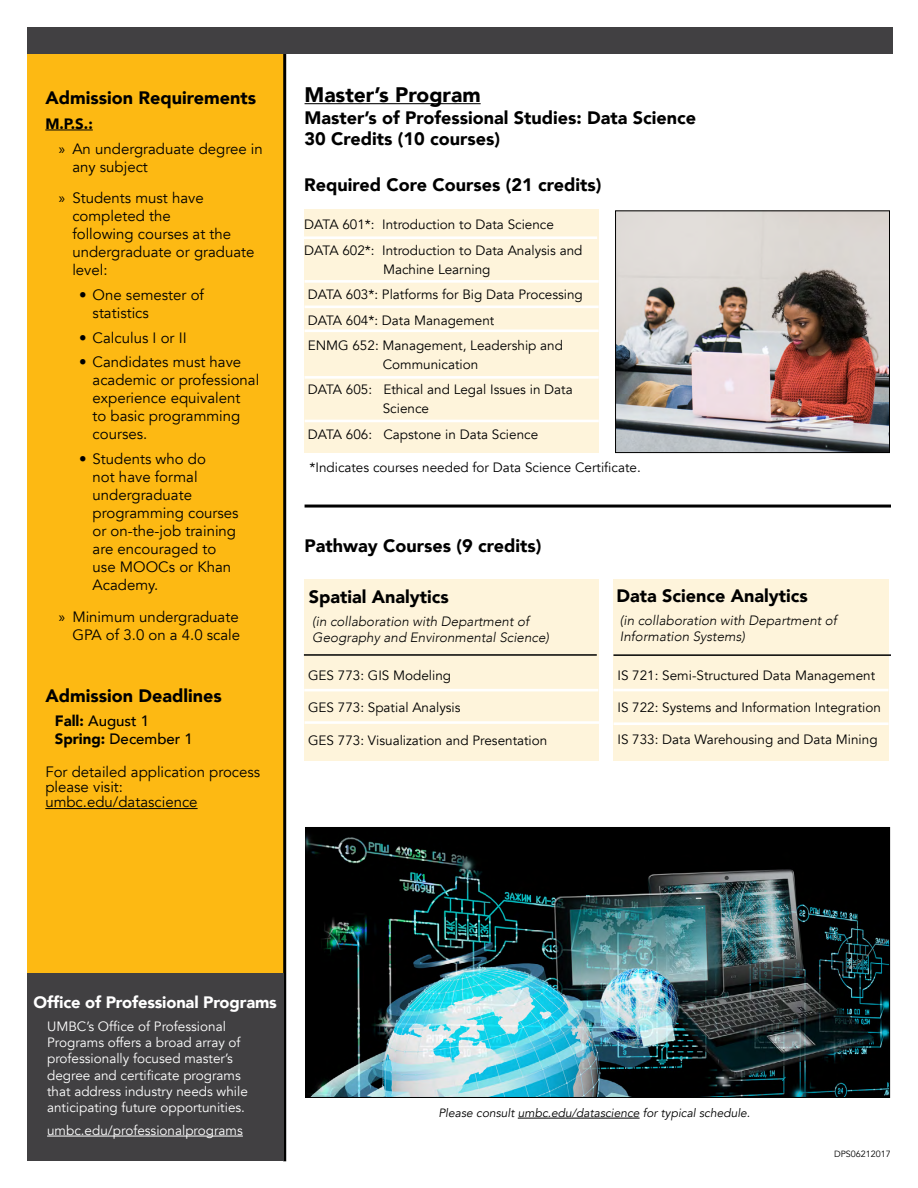
<style>
.page{position:relative;width:918px;height:1188px;background:#fff}
.page>*{position:absolute;margin:0;border:0;box-sizing:border-box;transform-origin:0 0}
.t1{font:900 21px "Avenir";color:#000}
.t2{font:900 18px/21.6px "Avenir";color:#000}
.t3{font:900 16.5px "Avenir";letter-spacing:-.01em;color:#fff}
.t4{font:15px/18px "Avenir";color:#000}
.t5{font:500 15px/18px "Avenir";color:#000}
.t6{font:15px "Avenir";color:#000101}
.t7{font:13.5px/25.5px "Avenir";color:#000}
.t8{font:13.5px/16.2px "Avenir";color:#fff}
.t9{font:italic 300 13.5px/16.2px "Avenir";color:#000}
.t10{font:italic 12px "Avenir";color:#000}
.t11{font:9px "Avenir";color:#000}
.s1{font-weight:900}
.s2{font-family:"Myriad Pro"}
.s3{color:#000101}
</style>
<div class="page">
<div style="left:27px;top:27px;width:258px;height:1134px;background:#fdb913"></div>
<hr style="left:283px;top:27px;width:3px;height:1134px;background:#000">
<hr style="left:45px;top:130px;width:48px;height:1px;background:#000">
<hr style="left:45px;top:808px;width:153px;height:1px;background:#000101">
<div style="left:27px;top:974px;width:256px;height:187px;background:#414042"></div>
<hr style="left:47px;top:1136px;width:196px;height:1px;background:#fff">
<div style="left:27px;top:27px;width:866px;height:27px;background:#414042"></div>
<hr style="left:305px;top:103px;width:176px;height:1px;background:#000">
<div style="left:613px;top:579px;width:275px;height:181px;background:#fef4db"></div>
<div style="left:305px;top:210px;width:294px;height:243px;background:#fef4db"></div>
<div style="left:305px;top:579px;width:294px;height:181px;background:#fef4db"></div>
<hr style="left:303px;top:236px;width:294px;height:3px;background:#fff">
<hr style="left:305px;top:280px;width:294px;height:3px;background:#fff">
<hr style="left:305px;top:306px;width:294px;height:2px;background:#fff">
<hr style="left:305px;top:376px;width:294px;height:3px;background:#fff">
<hr style="left:305px;top:329px;width:294px;height:3px;background:#fff">
<hr style="left:305px;top:721px;width:295px;height:3px;background:#fff">
<hr style="left:518px;top:1118px;width:122px;height:1px;background:#000101">
<hr style="left:304px;top:689px;width:294px;height:2px;background:#fff">
<hr style="left:613px;top:689px;width:275px;height:2px;background:#fff">
<img style="left:617px;top:212px;width:271px;height:239px">
<div style="left:615px;top:210px;width:275px;height:243px;border:1px solid #000"></div>
<img style="left:307px;top:829px;width:581px;height:267px">
<div style="left:305px;top:827px;width:585px;height:271px;border:1px solid #000"></div>
<hr style="left:614px;top:722px;width:275px;height:3px;background:#fff">
<hr style="left:305px;top:505px;width:586px;height:3px;background:#000">
<hr style="left:305px;top:420px;width:294px;height:2px;background:#fff">
<hr style="left:304px;top:654px;width:293px;height:2px;background:#000101">
<hr style="left:613px;top:654px;width:278px;height:2px;background:#000101">
<h2 class="t2" style="left:45px;top:87px;width:212px">Admission Requirements</h2>
<p class="t4" style="left:59px;top:112px;width:206px;line-height:24.8px;text-indent:-13px"><span class="s1">M.P.S.:<br></span><span class="s2">»</span> An undergraduate degree in</p>
<p class="t4" style="left:59px;top:151px;width:146px;line-height:31.5px;text-indent:14px">any subject<br><span class="s2">»</span> Students must have</p>
<p class="t4" style="left:72px;top:207px;width:184px">completed the<br>following courses at the undergraduate or graduate level:</p>
<p class="t4" style="left:93px;top:286px;width:113px;text-indent:-14px">• One semester of statistics</p>
<p class="t4" style="left:79px;top:329px;width:109px">• Calculus I or II</p>
<p class="t4" style="left:93px;top:353px;width:168px;text-indent:-14px">• Candidates must have academic or professional experience equivalent<br>to basic programming courses.</p>
<p class="t4" style="left:93px;top:450px;width:148px;text-indent:-14px">• Students who do<br>not have formal undergraduate programming courses or on-the-job training are encouraged to use MOOCs or Khan<br>Academy.</p>
<p class="t4" style="left:59px;top:608px;width:183px;text-align:right"><span class="s2">»</span> Minimum undergraduate<br>GPA of 3.0 on a 4.0 scale</p>
<h2 class="t2" style="left:45px;top:684px;width:178px">Admission Deadlines</h2>
<p class="t5" style="left:55px;top:711px;width:140px"><span class="s1">Fall:</span> August 1<br><span class="s1">Spring:</span> December 1</p>
<p class="t4" style="left:45px;top:765px;width:216px;line-height:15px">For detailed application process please visit:</p>
<p class="t6" style="left:45px;top:793px;width:154px">umbc.edu/datascience</p>
<h1 class="t1" style="left:305px;top:77px;width:178px">Master’s Program</h1>
<h2 class="t2" style="left:305px;top:106px;width:393px">Master’s of Professional Studies: Data Science<br>30 Credits (10 courses)</h2>
<h2 class="t2" style="left:304px;top:173px;width:299px">Required Core Courses (21 credits)</h2>
<p class="t7" style="left:304px;top:212px;width:280px">DATA 601*: Introduction to Data Science<br>DATA 602*: Introduction to Data Analysis and</p>
<p class="t7" style="left:308px;top:256px;width:277px;text-indent:75px">Machine Learning<br>DATA 603*: Platforms for Big Data Processing<br>DATA 604*: Data Management<br>ENMG 652: Management, Leadership and</p>
<p class="t7" style="left:308px;top:352px;width:267px;text-indent:75px">Communication<br>DATA 605: Ethical and Legal Issues in Data</p>
<p class="t7" style="left:308px;top:396px;width:232px;text-indent:75px">Science<br>DATA 606: Capstone in Data Science</p>
<p class="t7" style="left:309px;top:455px;width:333px">*Indicates courses needed for Data Science Certificate.</p>
<h2 class="t2" style="left:305px;top:534px;width:238px">Pathway Courses (9 credits)</h2>
<h2 class="t2" style="left:309px;top:585px;width:142px">Spatial Analytics</h2>
<p class="t9" style="left:312px;top:613px;width:238px">(in collaboration with Department of<br>Geography and Environmental Science)</p>
<p class="t7" style="left:308px;top:663px;width:145px">GES 773: GIS Modeling</p>
<p class="t7" style="left:308px;top:695px;width:154px">GES 773: Spatial Analysis</p>
<p class="t7" style="left:308px;top:728px;width:241px">GES 773: Visualization and Presentation</p>
<h2 class="t2" style="left:616px;top:585px;width:193px">Data Science Analytics</h2>
<p class="t9" style="left:620px;top:612px;width:218px">(in collaboration with Department of<br>Information Systems)</p>
<p class="t7" style="left:617px;top:663px;width:259px">IS 721: Semi-Structured Data Management</p>
<p class="t7" style="left:617px;top:695px;width:265px">IS 722: Systems and Information Integration</p>
<p class="t7" style="left:617px;top:727px;width:262px">IS 733: Data Warehousing and Data Mining</p>
<p class="t3" style="left:34px;top:988px;width:245px">Office of Professional Programs</p>
<p class="t8" style="left:47px;top:1019px;width:202px">UMBC’s Office of Professional Programs offers a broad array of professionally focused master’s degree and certificate programs that address industry needs while anticipating future opportunities.</p>
<p class="t8" style="left:47px;top:1123px;width:197px">umbc.edu/professionalprograms</p>
<p class="t10" style="left:438px;top:1106px;width:313px">Please consult <span class="s3">umbc.edu/datascience</span> for typical schedule.</p>
<p class="t11" style="left:834px;top:1149px;width:58px">DPS06212017</p>
</div>
